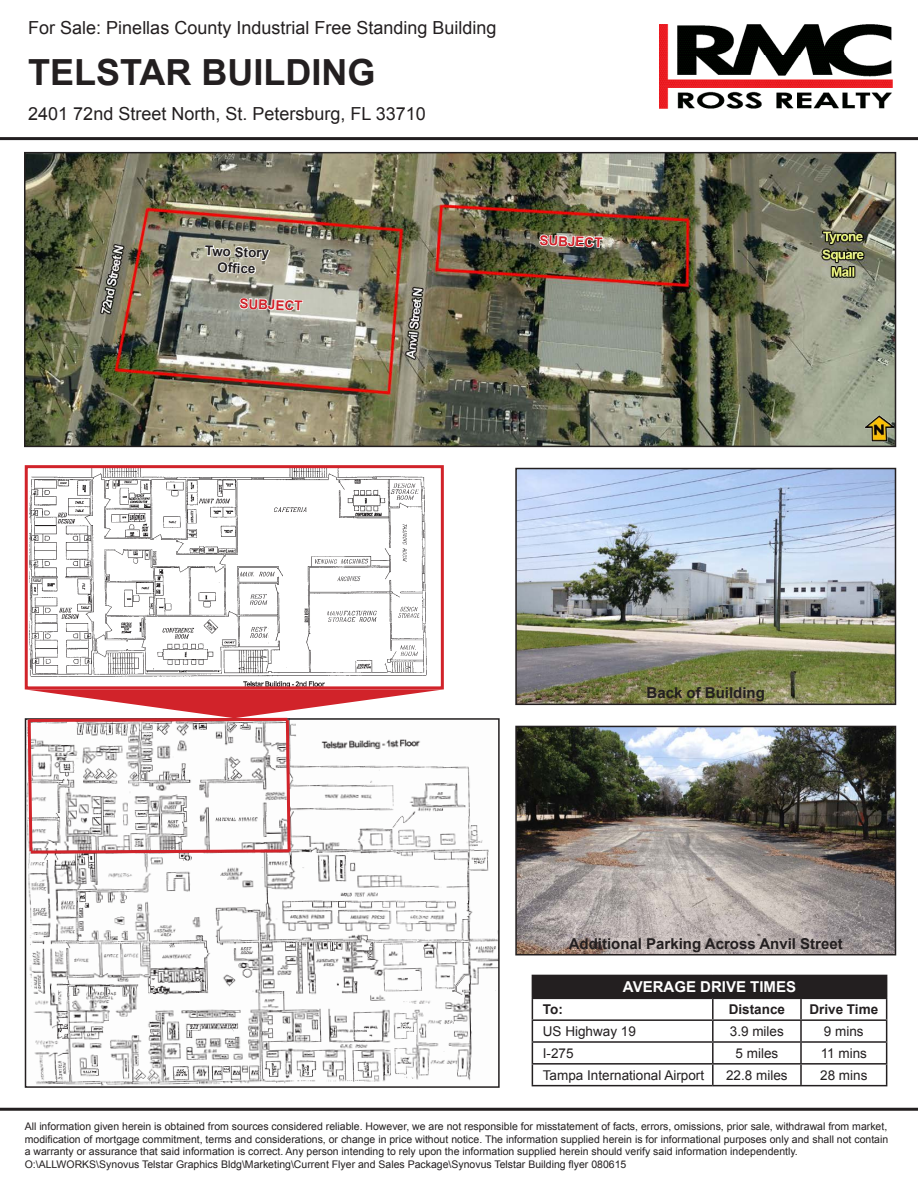
<style>
.page{position:relative;width:918px;height:1188px;background:#fff}
.page>*{position:absolute;margin:0;border:0;box-sizing:border-box;transform-origin:0 0}
.t1{font:700 36px "Arial";color:#231f20}
.t2{font:18px "Arial";color:#231f20}
.t3{font:700 15px "Arial";color:#231f20}
.t4{font:700 15px "Arial";color:#fff}
.t5{font:13.5px "Arial";color:#231f20}
.t6{font:700 13.5px "Arial";color:#231f20}
.t7{font:700 13.5px "Arial";color:#d1232a}
.t8{font:10.5px/12.6px "Arial";color:#231f20;text-align:justify}
</style>
<div class="page">
<img style="left:27px;top:155px;width:866px;height:289px">
<div style="left:24px;top:152px;width:872px;height:295px;border:2px solid #231f20"></div>
<hr style="left:0;top:137px;width:918px;height:3px;background:#231f20">
<img style="left:659px;top:24px;width:233px;height:84px">
<hr style="left:532px;top:975px;width:181px;height:1px;background:#231f20">
<hr style="left:713px;top:975px;width:88px;height:1px;background:#231f20">
<hr style="left:801px;top:975px;width:86px;height:1px;background:#231f20">
<svg style="left:532px;top:976px;width:355px;height:109px"></svg>
<hr style="left:532px;top:1085px;width:181px;height:1px;background:#231f20">
<hr style="left:713px;top:1085px;width:88px;height:1px;background:#231f20">
<hr style="left:801px;top:1085px;width:86px;height:1px;background:#231f20">
<hr style="left:0;top:1108px;width:918px;height:3px;background:#231f20">
<img style="left:865px;top:415px;width:28px;height:26px">
<img style="left:518px;top:471px;width:375px;height:231px">
<div style="left:515px;top:468px;width:381px;height:237px;border:2px solid #231f20"></div>
<img style="left:518px;top:729px;width:375px;height:223px">
<div style="left:515px;top:726px;width:381px;height:229px;border:2px solid #231f20"></div>
<img style="left:238px;top:297px;width:66px;height:96px">
<img style="left:538px;top:234px;width:66px;height:96px">
<svg style="left:204px;top:244px;width:67px;height:31px"></svg>
<img style="left:28px;top:766px;width:469px;height:319px">
<img style="left:29px;top:469px;width:398px;height:216px">
<div style="left:25px;top:465px;width:419px;height:224px;border:3px solid #d1232a"></div>
<svg style="left:25px;top:689px;width:419px;height:166px"></svg>
<p class="t2" style="left:28px;top:16px;width:470px">For Sale: Pinellas County Industrial Free Standing Building</p>
<p class="t1" style="left:28px;top:48px;width:349px">TELSTAR BUILDING</p>
<p class="t2" style="left:28px;top:102px;width:399px">2401 72nd Street North, St. Petersburg, FL 33710</p>
<p class="t6" style="left:205px;top:242px;width:66px;rotate:2deg">Two Story</p>
<p class="t6" style="left:218px;top:258px;width:40px;rotate:2deg">Offi ce</p>
<p class="t7" style="left:240px;top:295px;width:65px;rotate:2deg">SUBJECT</p>
<p class="t7" style="left:540px;top:231px;width:65px;rotate:2deg">SUBJECT</p>
<p class="t3" style="left:647px;top:683px;width:120px">Back of Building</p>
<p class="t3" style="left:569px;top:933px;width:275px">Additional Parking Across Anvil Street</p>
<p class="t4" style="left:623px;top:977px;width:175px">AVERAGE DRIVE TIMES</p>
<p class="t6" style="left:543px;top:1000px;width:21px">To:</p>
<p class="t6" style="left:729px;top:1000px;width:58px">Distance</p>
<p class="t6" style="left:809px;top:1000px;width:70px">Drive Time</p>
<p class="t5" style="left:543px;top:1022px;width:95px">US Highway 19</p>
<p class="t5" style="left:730px;top:1022px;width:56px">3.9 miles</p>
<p class="t5" style="left:824px;top:1022px;width:41px">9 mins</p>
<p class="t5" style="left:543px;top:1044px;width:32px">I-275</p>
<p class="t5" style="left:736px;top:1044px;width:44px">5 miles</p>
<p class="t5" style="left:821px;top:1044px;width:48px">11 mins</p>
<p class="t5" style="left:543px;top:1066px;width:163px">Tampa International Airport</p>
<p class="t5" style="left:726px;top:1066px;width:63px">22.8 miles</p>
<p class="t5" style="left:820px;top:1066px;width:49px">28 mins</p>
<p class="t8" style="left:25px;top:1120px;width:865px">All information given herein is obtained from sources considered reliable. However, we are not responsible for misstatement of facts, errors, omissions, prior sale, withdrawal from market, modification of mortgage commitment, terms and considerations, or change in price without notice. The information supplied herein is for informational purposes only and shall not contain a warranty or assurance that said information is correct. Any person intending to rely upon the information supplied herein should verify said information independently.</p>
<p class="t8" style="left:25px;top:1158px;width:603px">O:\ALLWORKS\Synovus Telstar Graphics Bldg\Marketing\Current Flyer and Sales Package\Synovus Telstar Building flyer 080615</p>
</div>
